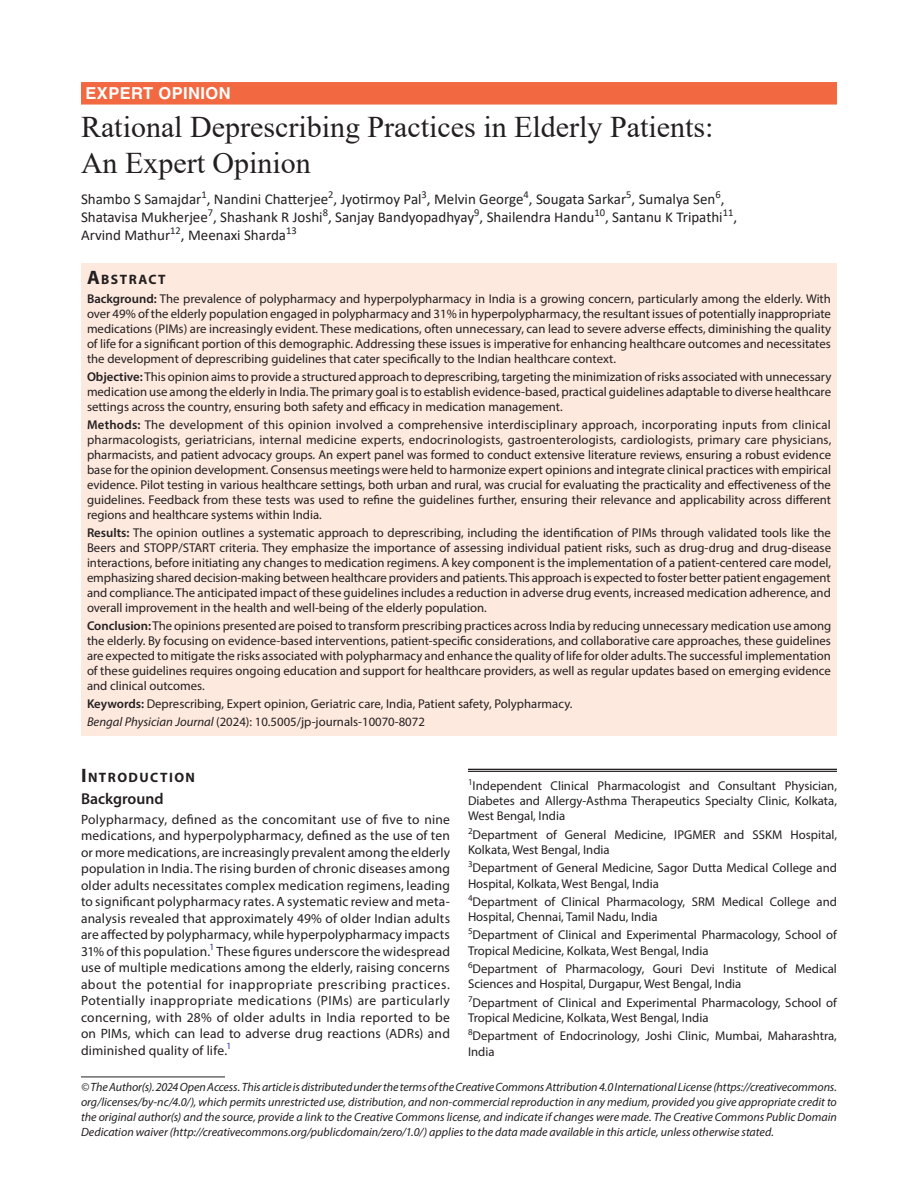
<style>
.page{position:relative;width:918px;height:1188px;background:#fff}
.page>*{position:absolute;margin:0;border:0;box-sizing:border-box;transform-origin:0 0}
.t1{font:30px/36px "Times New Roman";color:#231f20}
.ArticleType{font:700 16.5px "Helvetica LT Std";letter-spacing:.025em;color:#fff}
.Head-2-stk{font:600 15.75px "Myriad Pro";color:#231f20}
.AuthorName{font:15px/18px "Calibri";color:#231f20}
.Head-1{font:700 13.65px "Myriad Pro";letter-spacing:.105em;color:#231f20}
.AbstractTitle{font:700 13.65px "Myriad Pro";letter-spacing:.105em;color:#231f20}
.Para-NoIndent{font:13.5px/16.5px "Myriad Pro";letter-spacing:.015em;color:#231f20;text-align:justify}
.Abstract-Para-first{font:12.75px/15px "Myriad Pro";color:#231f20;text-align:justify}
.Affiliation{font:12.75px/15.3px "Myriad Pro";color:#231f20}
.Affiliation-first{font:12.75px/15.3px "Myriad Pro";color:#231f20;text-align:justify}
.Keywords{font:12.75px "Myriad Pro";color:#231f20}
.JT_DOI{font:12.75px "Myriad Pro";color:#231f20}
.FootNote{font:italic 12px/15px "Myriad Pro";color:#231f20;text-align:justify}
.s1{font-size:19.5px}
.s2{font-weight:600}
.s3{font-style:italic}
</style>
<div class="page">
<div style="left:81px;top:82px;width:756px;height:23px;background:#f26840"></div>
<div style="left:81px;top:263px;width:756px;height:26px;background:#fde9de"></div>
<div style="left:81px;top:288px;width:756px;height:84px;background:#fde9de"></div>
<div style="left:81px;top:366px;width:756px;height:54px;background:#fde9de"></div>
<div style="left:81px;top:414px;width:756px;height:114px;background:#fde9de"></div>
<div style="left:81px;top:522px;width:756px;height:99px;background:#fde9de"></div>
<div style="left:81px;top:615px;width:756px;height:84px;background:#fde9de"></div>
<div style="left:81px;top:693px;width:756px;height:24px;background:#fde9de"></div>
<div style="left:81px;top:711px;width:756px;height:24px;background:#fde9de"></div>
<hr style="left:81px;top:1077px;width:144px;height:1px;background:#231f20">
<hr style="left:468px;top:769px;width:369px;height:1px;background:#231f20">
<hr style="left:468px;top:771px;width:369px;height:1px;background:#231f20">
<p class="ArticleType" style="left:86px;top:83px;width:147px">EXPERT OPINION</p>
<p class="t1" style="left:81px;top:108px;width:634px">Rational Deprescribing Practices in Elderly Patients:<br>An Expert Opinion</p>
<p class="AuthorName" style="left:81px;top:190px;width:658px">Shambo S Samajdar<sup>1</sup>, Nandini Chatterjee<sup>2</sup>, Jyotirmoy Pal<sup>3</sup>, Melvin George<sup>4</sup>, Sougata Sarkar<sup>5</sup>, Sumalya Sen<sup>6</sup>,<br>Shatavisa Mukherjee<sup>7</sup>, Shashank R Joshi<sup>8</sup>, Sanjay Bandyopadhyay<sup>9</sup>, Shailendra Handu<sup>10</sup>, Santanu K Tripathi<sup>11</sup>,<br>Arvind Mathur<sup>12</sup>, Meenaxi Sharda<sup>13</sup></p>
<p class="AbstractTitle" style="left:87px;top:270px;width:80px"><span class="s1">A</span>BSTRACT</p>
<p class="Abstract-Para-first" style="left:87px;top:291px;width:746px"><span class="s2">Background:</span> The prevalence of polypharmacy and hyperpolypharmacy in India is a growing concern, particularly among the elderly. With over 49% of the elderly population engaged in polypharmacy and 31% in hyperpolypharmacy, the resultant issues of potentially inappropriate medications (PIMs) are increasingly evident. These medications, often unnecessary, can lead to severe adverse effects, diminishing the quality of life for a significant portion of this demographic. Addressing these issues is imperative for enhancing healthcare outcomes and necessitates the development of deprescribing guidelines that cater specifically to the Indian healthcare context.</p>
<p class="Abstract-Para-first" style="left:87px;top:369px;width:746px"><span class="s2">Objective:</span> This opinion aims to provide a structured approach to deprescribing, targeting the minimization of risks associated with unnecessary medication use among the elderly in India. The primary goal is to establish evidence-based, practical guidelines adaptable to diverse healthcare settings across the country, ensuring both safety and efficacy in medication management.</p>
<p class="Abstract-Para-first" style="left:87px;top:417px;width:746px"><span class="s2">Methods:</span> The development of this opinion involved a comprehensive interdisciplinary approach, incorporating inputs from clinical pharmacologists, geriatricians, internal medicine experts, endocrinologists, gastroenterologists, cardiologists, primary care physicians, pharmacists, and patient advocacy groups. An expert panel was formed to conduct extensive literature reviews, ensuring a robust evidence base for the opinion development. Consensus meetings were held to harmonize expert opinions and integrate clinical practices with empirical evidence. Pilot testing in various healthcare settings, both urban and rural, was crucial for evaluating the practicality and effectiveness of the guidelines. Feedback from these tests was used to refine the guidelines further, ensuring their relevance and applicability across different regions and healthcare systems within India.</p>
<p class="Abstract-Para-first" style="left:87px;top:525px;width:746px"><span class="s2">Results:</span> The opinion outlines a systematic approach to deprescribing, including the identification of PIMs through validated tools like the Beers and STOPP/START criteria. They emphasize the importance of assessing individual patient risks, such as drug-drug and drug-disease interactions, before initiating any changes to medication regimens. A key component is the implementation of a patient-centered care model, emphasizing shared decision-making between healthcare providers and patients. This approach is expected to foster better patient engagement and compliance. The anticipated impact of these guidelines includes a reduction in adverse drug events, increased medication adherence, and overall improvement in the health and well-being of the elderly population.</p>
<p class="Abstract-Para-first" style="left:87px;top:618px;width:746px"><span class="s2">Conclusion:</span> The opinions presented are poised to transform prescribing practices across India by reducing unnecessary medication use among the elderly. By focusing on evidence-based interventions, patient-specific considerations, and collaborative care approaches, these guidelines are expected to mitigate the risks associated with polypharmacy and enhance the quality of life for older adults. The successful implementation of these guidelines requires ongoing education and support for healthcare providers, as well as regular updates based on emerging evidence and clinical outcomes.</p>
<p class="Keywords" style="left:87px;top:696px;width:487px"><span class="s2">Keywords:</span> Deprescribing, Expert opinion, Geriatric care, India, Patient safety, Polypharmacy.</p>
<p class="JT_DOI" style="left:87px;top:714px;width:339px"><span class="s3">Bengal Physician Journal</span> (2024): 10.5005/jp-journals-10070-8072</p>
<p class="Head-1" style="left:81px;top:768px;width:116px"><span class="s1">I</span>NTRODUCTION</p>
<p class="Head-2-stk" style="left:81px;top:789px;width:84px">Background</p>
<p class="Para-NoIndent" style="left:81px;top:811px;width:371px">Polypharmacy, defined as the concomitant use of five to nine medications, and hyperpolypharmacy, defined as the use of ten or more medications, are increasingly prevalent among the elderly population in India. The rising burden of chronic diseases among older adults necessitates complex medication regimens, leading to significant polypharmacy rates. A systematic review and meta&shy;analysis revealed that approximately 49% of older Indian adults are affected by polypharmacy, while hyperpolypharmacy impacts 31% of this population.<sup>1</sup> These figures underscore the widespread use of multiple medications among the elderly, raising concerns about the potential for inappropriate prescribing practices.<br>Potentially inappropriate medications (PIMs) are particularly concerning, with 28% of older adults in India reported to be on PIMs, which can lead to adverse drug reactions (ADRs) and diminished quality of life.<sup>1</sup></p>
<p class="FootNote" style="left:81px;top:1079px;width:758px">© The Author(s). 2024 Open Access. This article is distributed under the terms of the Creative Commons Attribution 4.0 International License (https://creativecommons. org/licenses/by-nc/4.0/), which permits unrestricted use, distribution, and non-commercial reproduction in any medium, provided you give appropriate credit to the original author(s) and the source, provide a link to the Creative Commons license, and indicate if changes were made. The Creative Commons Public Domain Dedication waiver (http://creativecommons.org/publicdomain/zero/1.0/) applies to the data made available in this article, unless otherwise stated.</p>
<p class="Affiliation-first" style="left:468px;top:778px;width:371px"><sup>1</sup>Independent Clinical Pharmacologist and Consultant Physician, Diabetes and Allergy-Asthma Therapeutics Specialty Clinic, Kolkata, West Bengal, India</p>
<p class="Affiliation" style="left:468px;top:826px;width:371px"><sup>2</sup>Department of General Medicine, IPGMER and SSKM Hospital,<br>Kolkata, West Bengal, India</p>
<p class="Affiliation" style="left:468px;top:860px;width:371px"><sup>3</sup>Department of General Medicine, Sagor Dutta Medical College and<br>Hospital, Kolkata, West Bengal, India</p>
<p class="Affiliation" style="left:468px;top:894px;width:371px"><sup>4</sup>Department of Clinical Pharmacology, SRM Medical College and<br>Hospital, Chennai, Tamil Nadu, India</p>
<p class="Affiliation" style="left:468px;top:927px;width:370px"><sup>5</sup>Department of Clinical and Experimental Pharmacology, School of<br>Tropical Medicine, Kolkata, West Bengal, India</p>
<p class="Affiliation" style="left:468px;top:961px;width:371px"><sup>6</sup>Department of Pharmacology, Gouri Devi Institute of Medical<br>Sciences and Hospital, Durgapur, West Bengal, India</p>
<p class="Affiliation" style="left:468px;top:994px;width:370px"><sup>7</sup>Department of Clinical and Experimental Pharmacology, School of<br>Tropical Medicine, Kolkata, West Bengal, India</p>
<p class="Affiliation" style="left:468px;top:1028px;width:370px"><sup>8</sup>Department of Endocrinology, Joshi Clinic, Mumbai, Maharashtra,<br>India</p>
</div>
